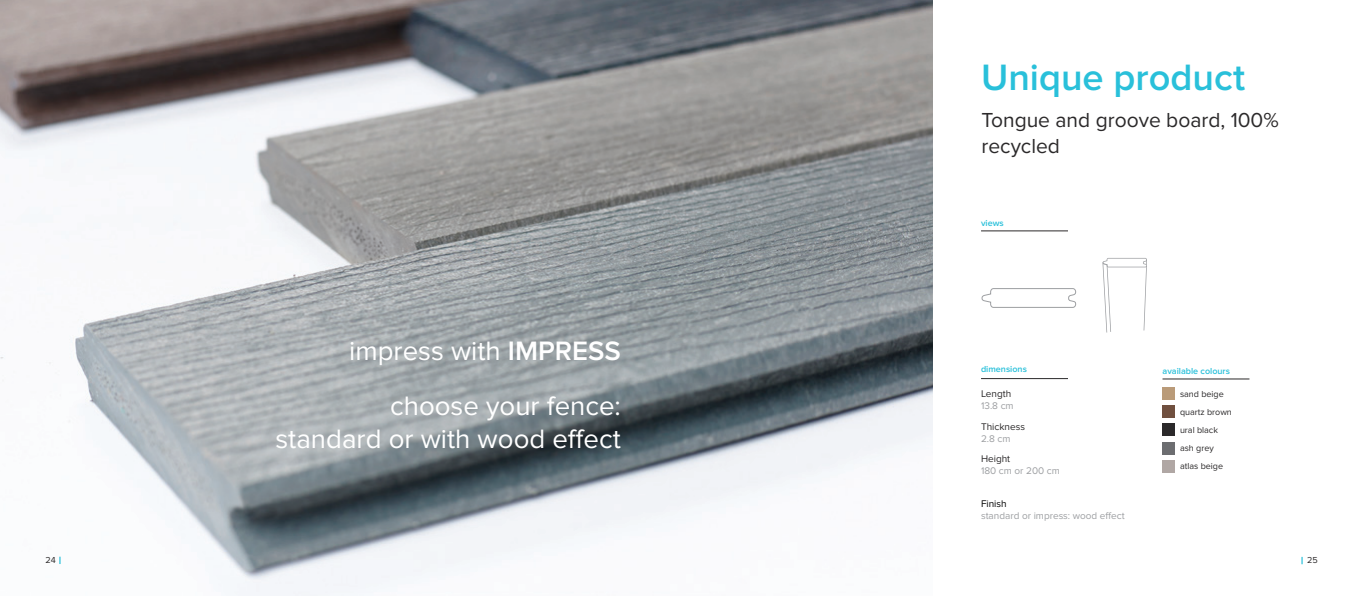
<style>
.page{position:relative;width:1361px;height:596px;background:#fff}
.page>*{position:absolute;margin:0;border:0;box-sizing:border-box;transform-origin:0 0}
.t1{font:600 38px "Proxima Nova";color:#29c0da}
.t2{font:27.6px/55px "Proxima Nova";color:#fff;text-align:right}
.t3{font:21px/25.2px "Proxima Nova";color:#2b292a}
.t4{font:10px "Proxima Nova";color:#9d9fa2}
.t5{font:10px "Proxima Nova";color:#2b292a}
.t6{font:10px "Proxima Nova";color:#000}
.t7{font:9px/17.9px "Proxima Nova";color:#2b292a}
.t8{font:600 9px "Proxima Nova";color:#29c0da}
.s1{font-weight:600}
</style>
<div class="page">
<img style="left:0;top:0;width:933px;height:595px">
<div style="left:1162px;top:405px;width:13px;height:12px;background:#70503f"></div>
<div style="left:1162px;top:387px;width:13px;height:12px;background:#ba9b79"></div>
<div style="left:1162px;top:441px;width:13px;height:13px;background:#6c6d70"></div>
<div style="left:1162px;top:423px;width:13px;height:13px;background:#2b292a"></div>
<div style="left:1162px;top:460px;width:13px;height:12px;background:#b0a7a4"></div>
<hr style="left:1162px;top:378px;width:87px;height:1px;background:#2b292a">
<hr style="left:981px;top:378px;width:87px;height:1px;background:#2b292a">
<hr style="left:981px;top:230px;width:87px;height:1px;background:#2b292a">
<svg style="left:981px;top:288px;width:95px;height:20px"></svg>
<svg style="left:1102px;top:258px;width:45px;height:74px"></svg>
<svg style="left:59px;top:556px;width:2px;height:7px"></svg>
<h1 class="t1" style="left:981px;top:55px;width:266px">Unique product</h1>
<p class="t3" style="left:981px;top:108px;width:299px">Tongue and groove board, 100% recycled</p>
<p class="t2" style="left:349px;top:323px;width:273px">impress with <span class="s1">IMPRESS </span>choose your fence:</p>
<p class="t2" style="left:275px;top:411px;width:347px">standard or with wood effect</p>
<p class="t8" style="left:981px;top:217px;width:24px">views</p>
<p class="t8" style="left:981px;top:363px;width:47px">dimensions</p>
<p class="t8" style="left:1162px;top:365px;width:69px">available colours</p>
<p class="t5" style="left:981px;top:388px;width:32px">Length</p>
<p class="t4" style="left:981px;top:400px;width:34px">13.8 cm</p>
<p class="t5" style="left:981px;top:420px;width:45px">Thickness</p>
<p class="t4" style="left:981px;top:432px;width:31px">2.8 cm</p>
<p class="t5" style="left:981px;top:453px;width:31px">Height</p>
<p class="t4" style="left:981px;top:465px;width:80px">180 cm or 200 cm</p>
<p class="t6" style="left:981px;top:497px;width:27px">Finish</p>
<p class="t4" style="left:981px;top:509px;width:145px">standard or impress: wood effect</p>
<p class="t7" style="left:1180px;top:385px;width:53px">sand beige quartz brown ural black ash grey atlas beige</p>
<p class="t7" style="left:46px;top:551px;width:12px">24</p>
<p class="t7" style="left:1307px;top:551px;width:12px">25</p>
</div>
